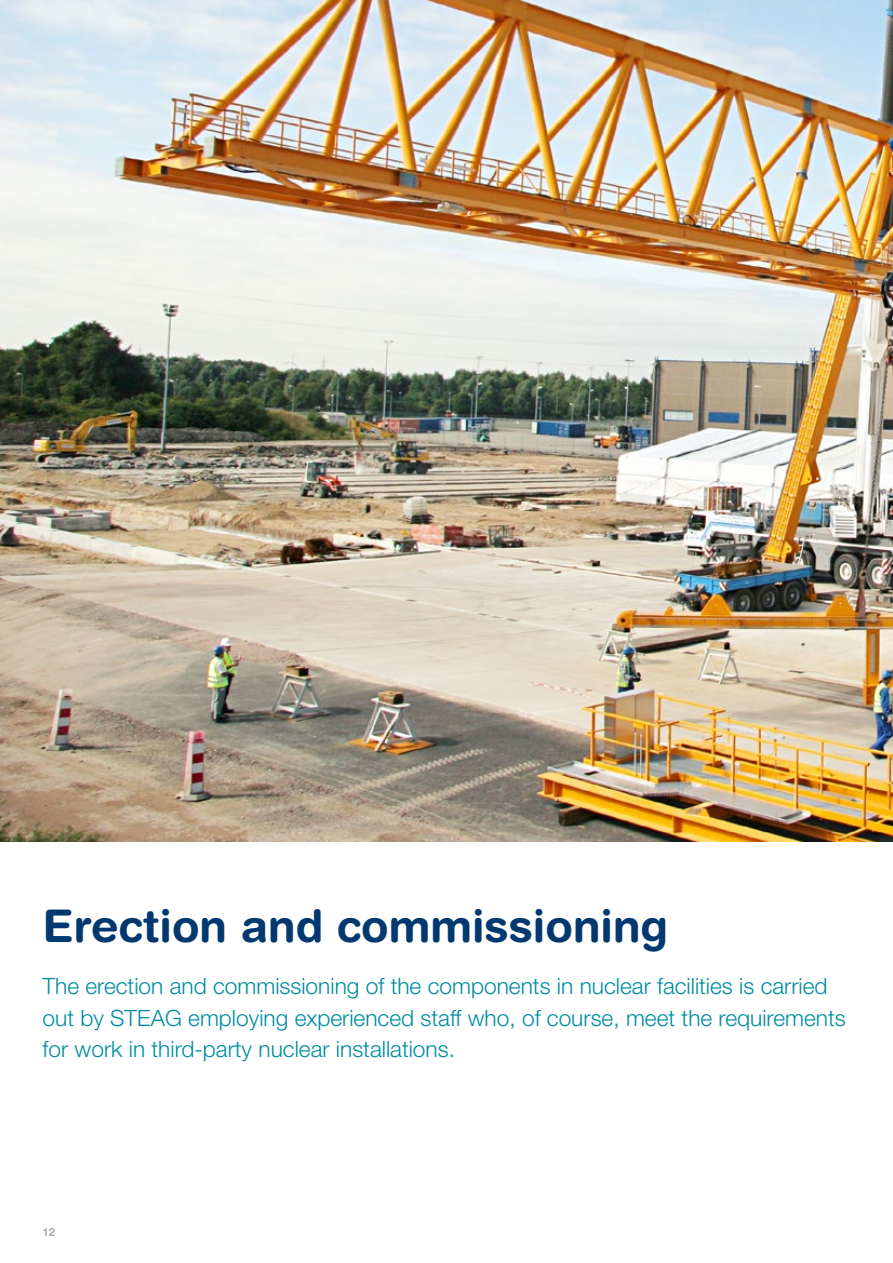
<style>
.page{position:relative;width:893px;height:1263px;background:#fff}
.page>*{position:absolute;margin:0;border:0;box-sizing:border-box;transform-origin:0 0}
.t1{font:700 45px "Helvetica Rounded LT Pro";color:#01386f}
.t2{font:300 22.5px/31.5px "Helvetica Neue LT Std";color:#008da2}
.t3{font:700 11.25px "Helvetica Neue LT Std";color:#a8a9ad}
</style>
<div class="page">
<img style="left:0;top:0;width:893px;height:842px">
<h1 class="t1" style="left:43px;top:898px;width:627px">Erection and commissioning</h1>
<p class="t2" style="left:43px;top:970px;width:805px">The erection and commissioning of the components in nuclear facilities is carried out by STEAG employing experienced staff who, of course, meet the requirements for work in third-party nuclear installations.</p>
<p class="t3" style="left:43px;top:1225px;width:14px">12</p>
</div>
